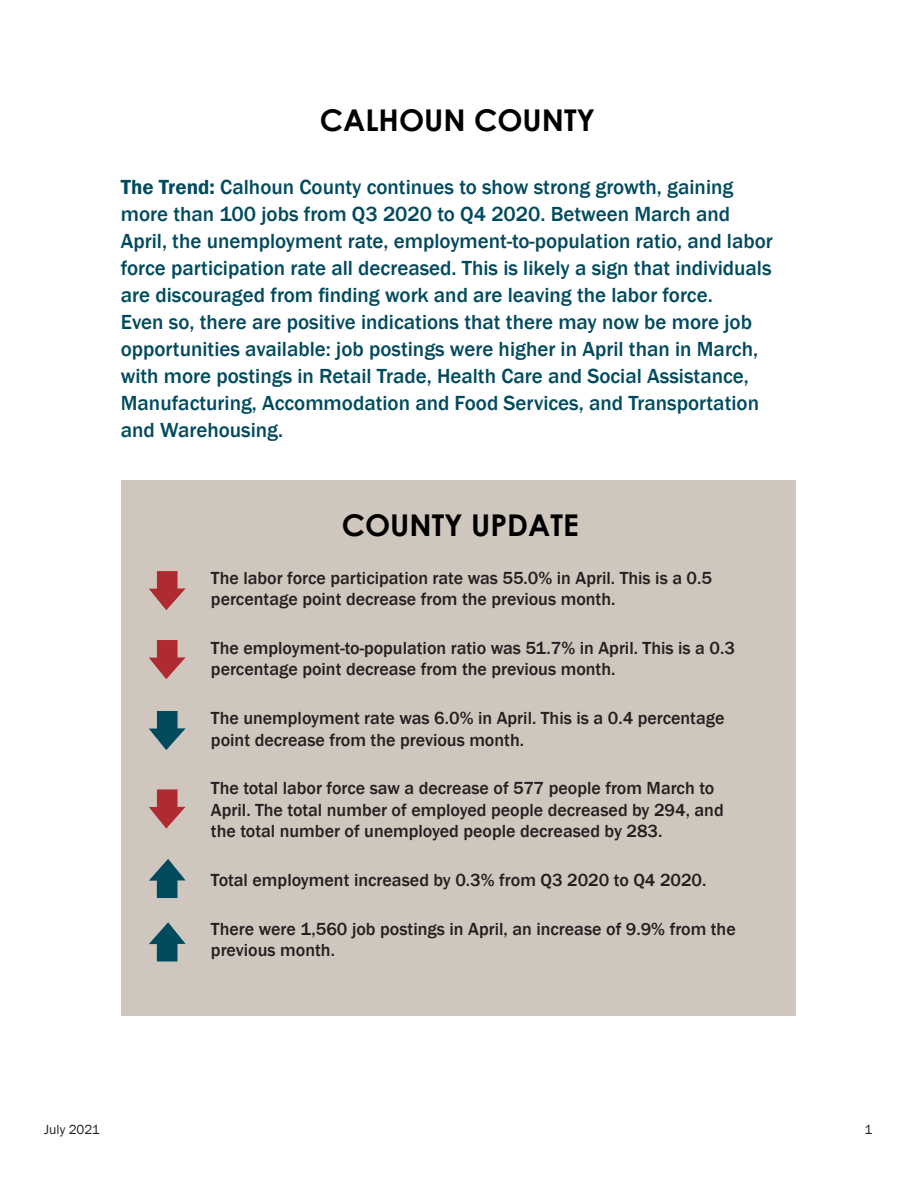
<style>
.page{position:relative;width:918px;height:1188px;background:#fff}
.page>*{position:absolute;margin:0;border:0;box-sizing:border-box;transform-origin:0 0}
.COUNTY{font:700 30px "Century Gothic";color:#000}
.The_Trend_body_text{font:500 21px/27px "Franklin Gothic";color:#004a5e}
.tan_box_descriptions{font:500 18px/21.6px "Franklin Gothic";color:#231f20}
.t1{font:13.5px "Franklin Gothic";color:#231f20}
.s1{font-weight:600}
</style>
<div class="page">
<div style="left:121px;top:480px;width:675px;height:536px;background:#cfc6bd"></div>
<svg style="left:149px;top:859px;width:37px;height:39px"></svg>
<svg style="left:149px;top:571px;width:37px;height:39px"></svg>
<svg style="left:149px;top:640px;width:37px;height:39px"></svg>
<svg style="left:149px;top:711px;width:37px;height:39px"></svg>
<svg style="left:149px;top:922px;width:37px;height:39px"></svg>
<svg style="left:149px;top:789px;width:37px;height:40px"></svg>
<p class="COUNTY" style="left:320px;top:97px;width:277px">CALHOUN COUNTY</p>
<p class="The_Trend_body_text" style="left:121px;top:173px;width:654px"><span class="s1">The Trend:</span> Calhoun County continues to show strong growth, gaining more than 100 jobs from Q3 2020 to Q4 2020. Between March and April, the unemployment rate, employment-to-population ratio, and labor force participation rate all decreased. This is likely a sign that individuals are discouraged from finding work and are leaving the labor force.<br>Even so, there are positive indications that there may now be more job opportunities available: job postings were higher in April than in March, with more postings in Retail Trade, Health Care and Social Assistance, Manufacturing, Accommodation and Food Services, and Transportation and Warehousing.</p>
<p class="COUNTY" style="left:342px;top:503px;width:239px">COUNTY UPDATE</p>
<p class="tan_box_descriptions" style="left:211px;top:567px;width:503px">The labor force participation rate was 55.0% in April. This is a 0.5 percentage point decrease from the previous month.</p>
<p class="tan_box_descriptions" style="left:211px;top:637px;width:525px">The employment-to-population ratio was 51.7% in April. This is a 0.3 percentage point decrease from the previous month.</p>
<p class="tan_box_descriptions" style="left:211px;top:707px;width:515px">The unemployment rate was 6.0% in April. This is a 0.4 percentage point decrease from the previous month.</p>
<p class="tan_box_descriptions" style="left:211px;top:778px;width:514px">The total labor force saw a decrease of 577 people from March to<br>April. The total number of employed people decreased by 294, and the total number of unemployed people decreased by 283.</p>
<p class="tan_box_descriptions" style="left:211px;top:869px;width:497px">Total employment increased by 0.3% from Q3 2020 to Q4 2020.</p>
<p class="tan_box_descriptions" style="left:211px;top:918px;width:526px">There were 1,560 job postings in April, an increase of 9.9% from the previous month.</p>
<p class="t1" style="left:44px;top:1122px;width:57px">July 2021</p>
<p class="t1" style="left:864px;top:1122px;width:9px">1</p>
</div>
